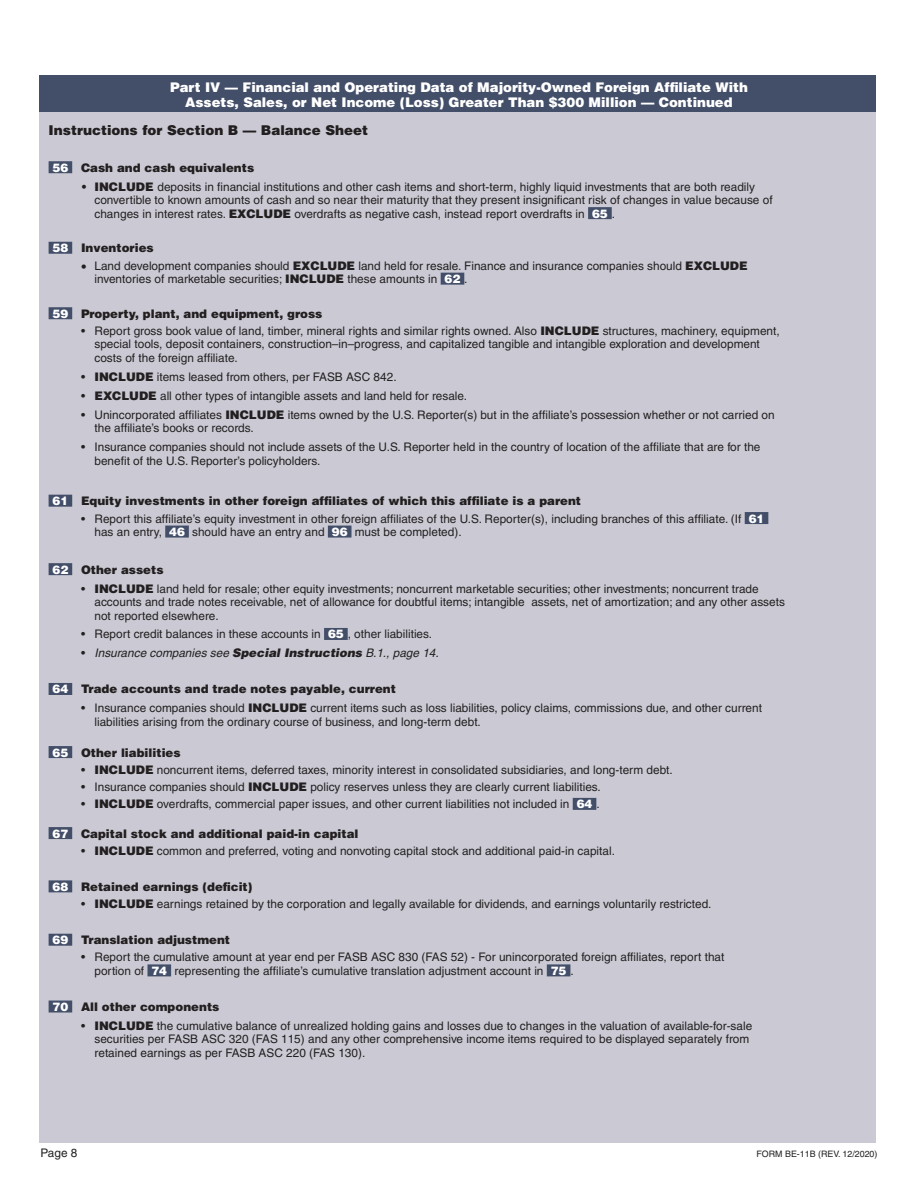
<style>
.page{position:relative;width:918px;height:1188px;background:#fff}
.page>*{position:absolute;margin:0;border:0;box-sizing:border-box;transform-origin:0 0}
.t1{font:900 13.5px "Helvetica";color:#231f20}
.t2{font:900 13.35px "Helvetica";color:#fff}
.t3{font:11.85px/13.5px "Helvetica";color:#231f20}
.t4{font:900 11.85px "Helvetica";color:#231f20}
.t5{font:italic 11.85px "Helvetica";color:#231f20}
.t6{font:8.85px "Helvetica";color:#231f20}
.s1{color:#fff}
.s2{font-weight:900}
.s3{font-weight:900;color:#fff}
.s4{font-style:normal}
</style>
<div class="page">
<div style="left:39px;top:80px;width:837px;height:1063px;background:#cbcad4"></div>
<div style="left:39px;top:76px;width:837px;height:36px;background:#434e69"></div>
<div style="left:49px;top:161px;width:23px;height:12px;background:#434e69"></div>
<div style="left:588px;top:207px;width:24px;height:12px;background:#434e69"></div>
<div style="left:49px;top:242px;width:23px;height:12px;background:#434e69"></div>
<div style="left:441px;top:273px;width:23px;height:12px;background:#434e69"></div>
<div style="left:49px;top:307px;width:23px;height:12px;background:#434e69"></div>
<div style="left:49px;top:495px;width:23px;height:12px;background:#434e69"></div>
<div style="left:745px;top:512px;width:23px;height:12px;background:#434e69"></div>
<div style="left:165px;top:526px;width:24px;height:12px;background:#434e69"></div>
<div style="left:328px;top:526px;width:24px;height:12px;background:#434e69"></div>
<div style="left:49px;top:563px;width:23px;height:12px;background:#434e69"></div>
<div style="left:324px;top:628px;width:24px;height:12px;background:#434e69"></div>
<div style="left:49px;top:683px;width:23px;height:12px;background:#434e69"></div>
<div style="left:49px;top:746px;width:23px;height:12px;background:#434e69"></div>
<div style="left:573px;top:798px;width:23px;height:12px;background:#434e69"></div>
<div style="left:49px;top:827px;width:23px;height:12px;background:#434e69"></div>
<div style="left:49px;top:880px;width:23px;height:12px;background:#434e69"></div>
<div style="left:49px;top:934px;width:23px;height:12px;background:#434e69"></div>
<div style="left:147px;top:964px;width:24px;height:12px;background:#434e69"></div>
<div style="left:547px;top:964px;width:23px;height:12px;background:#434e69"></div>
<div style="left:49px;top:1001px;width:23px;height:12px;background:#434e69"></div>
<p class="t2" style="left:170px;top:78px;width:579px">Part IV — Financial and Operating Data of Majority-Owned Foreign Affiliate With</p>
<p class="t2" style="left:185px;top:93px;width:549px">Assets, Sales, or Net Income (Loss) Greater Than $300 Million — Continued</p>
<p class="t1" style="left:49px;top:122px;width:321px">Instructions for Section B — Balance Sheet</p>
<p class="t4" style="left:53px;top:160px;width:203px"><span class="s1">56</span> Cash and cash equivalents</p>
<p class="t3" style="left:94px;top:180px;width:680px;text-indent:-14px"><span class="s2">• INCLUDE</span> deposits in financial institutions and other cash items and short-term, highly liquid investments that are both readily convertible to known amounts of cash and so near their maturity that they present insignificant risk of changes in value because of changes in interest rates. <span class="s2">EXCLUDE</span> overdrafts as negative cash, instead report overdrafts in <span class="s3">65</span> .</p>
<p class="t4" style="left:53px;top:240px;width:103px"><span class="s1">58</span> Inventories</p>
<p class="t3" style="left:94px;top:259px;width:655px;text-indent:-14px">• Land development companies should <span class="s2">EXCLUDE</span> land held for resale. Finance and insurance companies should <span class="s2">EXCLUDE </span>inventories of marketable securities; <span class="s2">INCLUDE</span> these amounts in <span class="s3">62</span> .</p>
<p class="t4" style="left:53px;top:306px;width:271px"><span class="s1">59</span> Property, plant, and equipment, gross</p>
<p class="t3" style="left:94px;top:324px;width:687px;text-indent:-14px">• Report gross book value of land, timber, mineral rights and similar rights owned. Also <span class="s2">INCLUDE</span> structures, machinery, equipment, special tools, deposit containers, construction–in–progress, and capitalized tangible and intangible exploration and development costs of the foreign affiliate.</p>
<p class="t3" style="left:81px;top:370px;width:317px">• <span class="s2">INCLUDE</span> items leased from others, per FASB ASC 842.</p>
<p class="t3" style="left:81px;top:389px;width:388px">• <span class="s2">EXCLUDE</span> all other types of intangible assets and land held for resale.</p>
<p class="t3" style="left:94px;top:408px;width:682px;text-indent:-14px">• Unincorporated affiliates <span class="s2">INCLUDE</span> items owned by the U.S. Reporter(s) but in the affiliate’s possession whether or not carried on the affiliate’s books or records.</p>
<p class="t3" style="left:94px;top:440px;width:667px;text-indent:-14px">• Insurance companies should not include assets of the U.S. Reporter held in the country of location of the affiliate that are for the benefit of the U.S. Reporter’s policyholders.</p>
<p class="t4" style="left:53px;top:493px;width:530px"><span class="s1">61</span> Equity investments in other foreign affiliates of which this affiliate is a parent</p>
<p class="t3" style="left:94px;top:512px;width:671px;text-indent:-14px">• Report this affiliate’s equity investment in other foreign affiliates of the U.S. Reporter(s), including branches of this affiliate. (If <span class="s3">61 </span>has an entry, <span class="s3">46</span> should have an entry and <span class="s3">96</span> must be completed).</p>
<p class="t4" style="left:53px;top:562px;width:113px"><span class="s1">62</span> Other assets</p>
<p class="t3" style="left:94px;top:582px;width:692px;text-indent:-14px">• <span class="s2">INCLUDE</span> land held for resale; other equity investments; noncurrent marketable securities; other investments; noncurrent trade accounts and trade notes receivable, net of allowance for doubtful items; intangible assets, net of amortization; and any other assets not reported elsewhere.</p>
<p class="t3" style="left:81px;top:628px;width:353px">• Report credit balances in these accounts in <span class="s3">65</span> , other liabilities.</p>
<p class="t5" style="left:81px;top:646px;width:359px"><span class="s4">•</span> Insurance companies see <span class="s2">Special Instructions</span> B.1., page 14.</p>
<p class="t4" style="left:53px;top:681px;width:345px"><span class="s1">64</span> Trade accounts and trade notes payable, current</p>
<p class="t3" style="left:94px;top:701px;width:669px;text-indent:-14px">• Insurance companies should <span class="s2">INCLUDE</span> current items such as loss liabilities, policy claims, commissions due, and other current liabilities arising from the ordinary course of business, and long-term debt.</p>
<p class="t4" style="left:53px;top:745px;width:130px"><span class="s1">65</span> Other liabilities</p>
<p class="t3" style="left:81px;top:763px;width:593px">• <span class="s2">INCLUDE</span> noncurrent items, deferred taxes, minority interest in consolidated subsidiaries, and long-term debt.</p>
<p class="t3" style="left:81px;top:780px;width:521px">• Insurance companies should <span class="s2">INCLUDE</span> policy reserves unless they are clearly current liabilities.</p>
<p class="t3" style="left:81px;top:797px;width:520px">• <span class="s2">INCLUDE</span> overdrafts, commercial paper issues, and other current liabilities not included in <span class="s3">64</span> .</p>
<p class="t4" style="left:53px;top:826px;width:308px"><span class="s1">67</span> Capital stock and additional paid-in capital</p>
<p class="t3" style="left:81px;top:844px;width:535px">• <span class="s2">INCLUDE</span> common and preferred, voting and nonvoting capital stock and additional paid-in capital.</p>
<p class="t4" style="left:53px;top:879px;width:201px"><span class="s1">68</span> Retained earnings (deficit)</p>
<p class="t3" style="left:81px;top:897px;width:632px">• <span class="s2">INCLUDE</span> earnings retained by the corporation and legally available for dividends, and earnings voluntarily restricted.</p>
<p class="t4" style="left:53px;top:932px;width:179px"><span class="s1">69</span> Translation adjustment</p>
<p class="t3" style="left:94px;top:950px;width:631px;text-indent:-14px">• Report the cumulative amount at year end per FASB ASC 830 (FAS 52) - For unincorporated foreign affiliates, report that portion of <span class="s3">74</span> representing the affiliate’s cumulative translation adjustment account in <span class="s3">75</span> .</p>
<p class="t4" style="left:53px;top:999px;width:168px"><span class="s1">70</span> All other components</p>
<p class="t3" style="left:94px;top:1019px;width:659px;text-indent:-14px">• <span class="s2">INCLUDE</span> the cumulative balance of unrealized holding gains and losses due to changes in the valuation of available-for-sale securities per FASB ASC 320 (FAS 115) and any other comprehensive income items required to be displayed separately from retained earnings as per FASB ASC 220 (FAS 130).</p>
<p class="t3" style="left:40px;top:1146px;width:38px">Page 8</p>
<p class="t6" style="left:757px;top:1149px;width:122px">FORM BE-11B (REV. 12/2020)</p>
</div>
